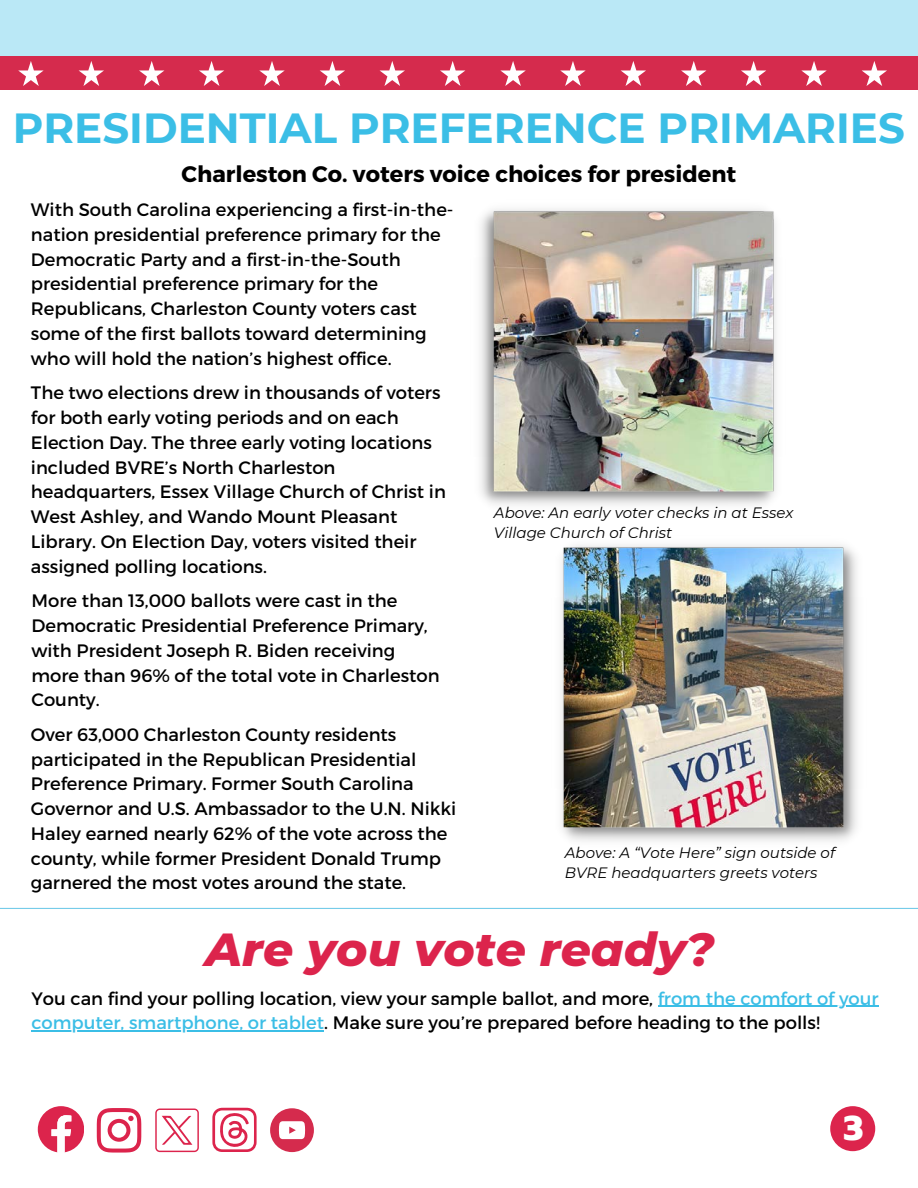
<style>
.page{position:relative;width:918px;height:1188px;background:#fff}
.page>*{position:absolute;margin:0;border:0;box-sizing:border-box;transform-origin:0 0}
.t1{font:italic 800 47.25px "Montserrat";color:#dc244c}
.t2{font:700 42px "Montserrat";color:#3bbee6}
.t3{font:800 34.2px "Prompt";color:#fff}
.t4{font:700 22.5px "Montserrat";color:#000}
.t5{font:18px/24.8px "Montserrat";color:#000}
.t6{font:italic 15px/20.2px "Montserrat";color:#000}
.s1{color:#3bbee6}
</style>
<div class="page">
<div style="left:830px;top:1106px;width:45px;height:45px;background:#dc244c;border-radius:50%"></div>
<div style="left:0;top:0;width:918px;height:61px;background:#bae8f6"></div>
<div style="left:0;top:56px;width:918px;height:34px;background:#d52b4d"></div>
<svg style="left:18px;top:61px;width:26px;height:25px"></svg>
<svg style="left:79px;top:61px;width:25px;height:25px"></svg>
<svg style="left:139px;top:61px;width:25px;height:25px"></svg>
<svg style="left:199px;top:61px;width:25px;height:25px"></svg>
<svg style="left:259px;top:61px;width:26px;height:25px"></svg>
<svg style="left:320px;top:61px;width:25px;height:25px"></svg>
<svg style="left:380px;top:61px;width:25px;height:25px"></svg>
<svg style="left:440px;top:61px;width:25px;height:25px"></svg>
<svg style="left:500px;top:61px;width:26px;height:25px"></svg>
<svg style="left:560px;top:61px;width:26px;height:25px"></svg>
<svg style="left:621px;top:61px;width:25px;height:25px"></svg>
<svg style="left:681px;top:61px;width:25px;height:25px"></svg>
<svg style="left:741px;top:61px;width:25px;height:25px"></svg>
<svg style="left:801px;top:61px;width:26px;height:25px"></svg>
<svg style="left:862px;top:61px;width:25px;height:25px"></svg>
<svg style="left:97px;top:1108px;width:44px;height:45px"></svg>
<svg style="left:38px;top:1106px;width:46px;height:46px"></svg>
<svg style="left:155px;top:1109px;width:44px;height:43px"></svg>
<svg style="left:212px;top:1108px;width:44px;height:44px"></svg>
<svg style="left:270px;top:1108px;width:44px;height:44px"></svg>
<hr style="left:0;top:908px;width:918px;height:1px;background:#76cce9">
<img style="left:480px;top:209px;width:296px;height:296px">
<img style="left:561px;top:545px;width:296px;height:296px">
<hr style="left:658px;top:1006px;width:221px;height:1px;background:#3bbee6">
<hr style="left:31px;top:1031px;width:293px;height:1px;background:#3bbee6">
<h2 class="t2" style="left:13px;top:102px;width:894px">PRESIDENTIAL PREFERENCE PRIMARIES</h2>
<p class="t4" style="left:182px;top:159px;width:556px">Charleston Co. voters voice choices for president</p>
<p class="t5" style="left:31px;top:197px;width:424px">With South Carolina experiencing a first-in-the&shy;nation presidential preference primary for the Democratic Party and a first-in-the-South presidential preference primary for the Republicans, Charleston County voters cast some of the first ballots toward determining who will hold the nation’s highest office.</p>
<p class="t5" style="left:31px;top:380px;width:417px">The two elections drew in thousands of voters for both early voting periods and on each Election Day. The three early voting locations included BVRE’s North Charleston headquarters, Essex Village Church of Christ in West Ashley, and Wando Mount Pleasant Library. On Election Day, voters visited their assigned polling locations.</p>
<p class="t5" style="left:31px;top:588px;width:410px">More than 13,000 ballots were cast in the Democratic Presidential Preference Primary, with President Joseph R. Biden receiving more than 96% of the total vote in Charleston County.</p>
<p class="t5" style="left:31px;top:721px;width:427px">Over 63,000 Charleston County residents participated in the Republican Presidential Preference Primary. Former South Carolina Governor and U.S. Ambassador to the U.N. Nikki Haley earned nearly 62% of the vote across the county, while former President Donald Trump garnered the most votes around the state.</p>
<p class="t6" style="left:494px;top:502px;width:301px">Above: An early voter checks in at Essex<br>Village Church of Christ</p>
<p class="t6" style="left:565px;top:842px;width:272px">Above: A “Vote Here” sign outside of<br>BVRE headquarters greets voters</p>
<h1 class="t1" style="left:205px;top:920px;width:511px">Are you vote ready?</h1>
<p class="t5" style="left:31px;top:985px;width:849px">You can find your polling location, view your sample ballot, and more, <span class="s1">from the comfort of your computer, smartphone, or tablet</span>. Make sure you’re prepared before heading to the polls!</p>
<h3 class="t3" style="left:843px;top:1102px;width:21px">3</h3>
</div>
